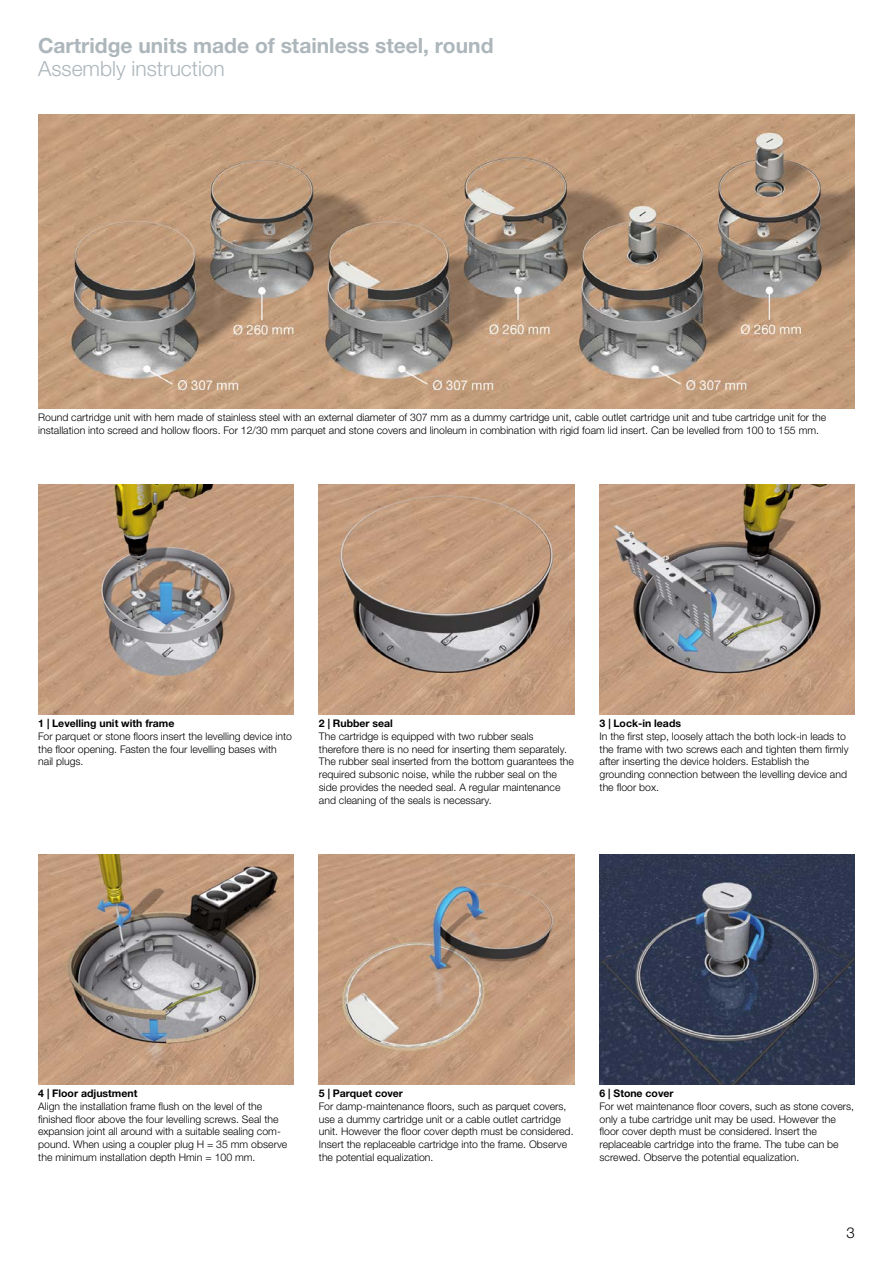
<style>
.page{position:relative;width:893px;height:1263px;background:#fff}
.page>*{position:absolute;margin:0;border:0;box-sizing:border-box;transform-origin:0 0}
.t1{font:700 21px "Helvetica Neue LTW1 G";color:#acb6bb}
.t2{font:300 21px "Helvetica Neue LTW1 G";color:#acb6bb}
.t3{font:300 15px "Helvetica Neue LTW1 G";color:#000}
.t4{font:300 10.5px/12.8px "Helvetica Neue LTW1 G";color:#000}
.t5{font:700 10.5px "Helvetica Neue LTW1 G";color:#000}
</style>
<div class="page">
<img style="left:600px;top:855px;width:255px;height:229px">
<img style="left:319px;top:855px;width:255px;height:229px">
<img style="left:38px;top:855px;width:255px;height:229px">
<img style="left:600px;top:485px;width:255px;height:229px">
<img style="left:319px;top:485px;width:255px;height:229px">
<img style="left:38px;top:485px;width:255px;height:229px">
<img style="left:38px;top:115px;width:817px;height:293px">
<h1 class="t1" style="left:38px;top:33px;width:457px">Cartridge units made of stainless steel, round</h1>
<h1 class="t2" style="left:38px;top:55px;width:188px">Assembly instruction</h1>
<p class="t4" style="left:38px;top:411px;width:790px">Round cartridge unit with hem made of stainless steel with an external diameter of 307 mm as a dummy cartridge unit, cable outlet cartridge unit and tube cartridge unit for the installation into screed and hollow floors. For 12/30 mm parquet and stone covers and linoleum in combination with rigid foam lid insert. Can be levelled from 100 to 155 mm.</p>
<p class="t5" style="left:38px;top:717px;width:138px">1 | Levelling unit with frame</p>
<p class="t4" style="left:38px;top:730px;width:255px">For parquet or stone floors insert the levelling device into the floor opening. Fasten the four levelling bases with nail plugs.</p>
<p class="t5" style="left:319px;top:717px;width:76px">2 | Rubber seal</p>
<p class="t4" style="left:319px;top:730px;width:257px">The cartridge is equipped with two rubber seals therefore there is no need for inserting them separately.<br>The rubber seal inserted from the bottom guarantees the required subsonic noise, while the rubber seal on the side provides the needed seal. A regular maintenance and cleaning of the seals is necessary.</p>
<p class="t5" style="left:600px;top:717px;width:83px">3 | Lock-in leads</p>
<p class="t4" style="left:600px;top:730px;width:251px">In the first step, loosely attach the both lock-in leads to the frame with two screws each and tighten them firmly after inserting the device holders. Establish the grounding connection between the levelling device and the floor box.</p>
<p class="t5" style="left:38px;top:1087px;width:101px">4 | Floor adjustment</p>
<p class="t4" style="left:38px;top:1100px;width:251px">Align the installation frame flush on the level of the finished floor above the four levelling screws. Seal the expansion joint all around with a suitable sealing com&shy;pound. When using a coupler plug H = 35 mm observe the minimum installation depth Hmin = 100 mm.</p>
<p class="t5" style="left:319px;top:1087px;width:86px">5 | Parquet cover</p>
<p class="t4" style="left:319px;top:1100px;width:256px">For damp-maintenance floors, such as parquet covers, use a dummy cartridge unit or a cable outlet cartridge unit. However the floor cover depth must be considered.<br>Insert the replaceable cartridge into the frame. Observe the potential equalization.</p>
<p class="t5" style="left:600px;top:1087px;width:76px">6 | Stone cover</p>
<p class="t4" style="left:600px;top:1100px;width:256px">For wet maintenance floor covers, such as stone covers, only a tube cartridge unit may be used. However the floor cover depth must be considered. Insert the replaceable cartridge into the frame. The tube can be screwed. Observe the potential equalization.</p>
<h2 class="t3" style="left:846px;top:1223px;width:10px">3</h2>
</div>
